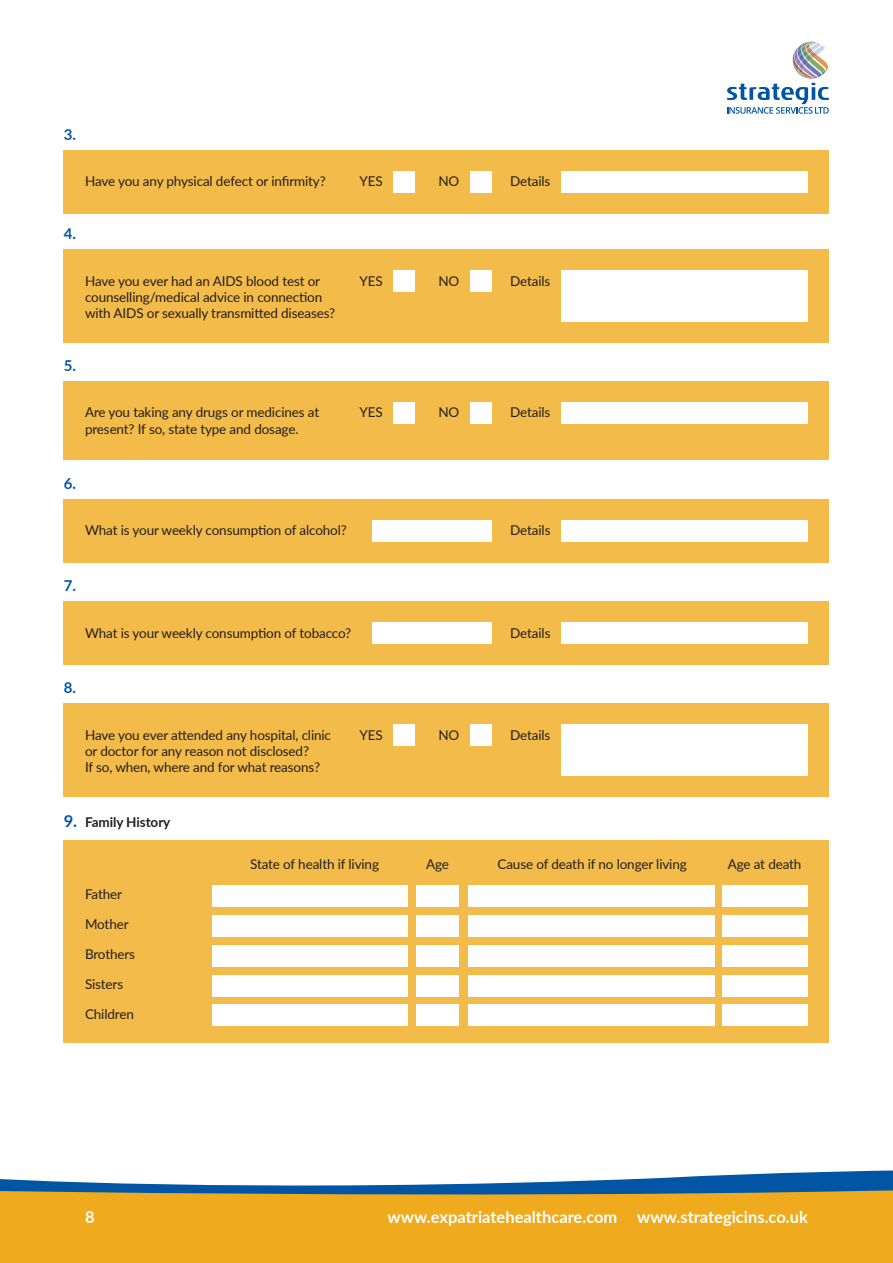
<style>
.page{position:relative;width:893px;height:1263px;background:#fff}
.page>*{position:absolute;margin:0;border:0;box-sizing:border-box;transform-origin:0 0}
.t1{font:700 16.5px "Lato";color:#fff}
.t2{font:700 15px "Lato";color:#0155a5}
.t3{font:13.5px/16.2px "Lato";letter-spacing:-.01em;color:#231f20}
.t4{font:700 13.5px "Lato";letter-spacing:-.005em;color:#231f20}
.s1{font-size:16.5px;color:#0155a5}
</style>
<div class="page">
<svg style="left:0;top:1170px;width:893px;height:16px"></svg>
<svg style="left:0;top:1186px;width:893px;height:77px;fill:#efaa1d"></svg>
<div style="left:64px;top:601px;width:765px;height:64px;background:#f2bb4a"></div>
<div style="left:372px;top:623px;width:119px;height:21px;background:#fff"></div>
<div style="left:561px;top:623px;width:247px;height:21px;background:#fff"></div>
<div style="left:64px;top:703px;width:765px;height:94px;background:#f2bb4a"></div>
<div style="left:393px;top:725px;width:22px;height:21px;background:#fff"></div>
<div style="left:470px;top:725px;width:21px;height:21px;background:#fff"></div>
<div style="left:561px;top:725px;width:247px;height:51px;background:#fff"></div>
<div style="left:64px;top:840px;width:765px;height:203px;background:#f2bb4a"></div>
<div style="left:417px;top:885px;width:42px;height:22px;background:#fff"></div>
<div style="left:468px;top:885px;width:246px;height:22px;background:#fff"></div>
<div style="left:723px;top:885px;width:85px;height:22px;background:#fff"></div>
<div style="left:213px;top:885px;width:195px;height:22px;background:#fff"></div>
<div style="left:417px;top:915px;width:42px;height:21px;background:#fff"></div>
<div style="left:468px;top:915px;width:246px;height:21px;background:#fff"></div>
<div style="left:723px;top:915px;width:85px;height:21px;background:#fff"></div>
<div style="left:213px;top:915px;width:195px;height:21px;background:#fff"></div>
<div style="left:417px;top:945px;width:42px;height:21px;background:#fff"></div>
<div style="left:468px;top:945px;width:246px;height:21px;background:#fff"></div>
<div style="left:723px;top:945px;width:85px;height:21px;background:#fff"></div>
<div style="left:213px;top:945px;width:195px;height:21px;background:#fff"></div>
<div style="left:417px;top:975px;width:42px;height:21px;background:#fff"></div>
<div style="left:468px;top:975px;width:246px;height:21px;background:#fff"></div>
<div style="left:723px;top:975px;width:85px;height:21px;background:#fff"></div>
<div style="left:213px;top:975px;width:195px;height:21px;background:#fff"></div>
<div style="left:417px;top:1005px;width:42px;height:21px;background:#fff"></div>
<div style="left:468px;top:1005px;width:246px;height:21px;background:#fff"></div>
<div style="left:723px;top:1005px;width:85px;height:21px;background:#fff"></div>
<div style="left:213px;top:1005px;width:195px;height:21px;background:#fff"></div>
<div style="left:64px;top:249px;width:765px;height:94px;background:#f2bb4a"></div>
<div style="left:393px;top:270px;width:22px;height:22px;background:#fff"></div>
<div style="left:470px;top:270px;width:21px;height:22px;background:#fff"></div>
<div style="left:561px;top:270px;width:247px;height:51px;background:#fff"></div>
<div style="left:64px;top:381px;width:765px;height:78px;background:#f2bb4a"></div>
<div style="left:393px;top:402px;width:22px;height:21px;background:#fff"></div>
<div style="left:470px;top:402px;width:21px;height:21px;background:#fff"></div>
<div style="left:561px;top:402px;width:247px;height:21px;background:#fff"></div>
<div style="left:64px;top:499px;width:765px;height:64px;background:#f2bb4a"></div>
<div style="left:372px;top:520px;width:119px;height:21px;background:#fff"></div>
<div style="left:561px;top:520px;width:247px;height:21px;background:#fff"></div>
<div style="left:64px;top:150px;width:765px;height:64px;background:#f2bb4a"></div>
<div style="left:393px;top:171px;width:22px;height:21px;background:#fff"></div>
<div style="left:470px;top:171px;width:21px;height:21px;background:#fff"></div>
<div style="left:561px;top:171px;width:247px;height:21px;background:#fff"></div>
<svg style="left:727px;top:42px;width:102px;height:72px"></svg>
<p class="t2" style="left:64px;top:123px;width:14px">3.</p>
<p class="t3" style="left:85px;top:173px;width:242px">Have you any physical defect or infirmity?</p>
<p class="t3" style="left:360px;top:173px;width:25px">YES</p>
<p class="t3" style="left:438px;top:173px;width:22px">NO</p>
<p class="t3" style="left:510px;top:173px;width:42px">Details</p>
<p class="t2" style="left:64px;top:222px;width:14px">4.</p>
<p class="t3" style="left:85px;top:272px;width:237px">Have you ever had an AIDS blood test or</p>
<p class="t3" style="left:360px;top:272px;width:25px">YES</p>
<p class="t3" style="left:438px;top:272px;width:22px">NO</p>
<p class="t3" style="left:510px;top:272px;width:42px">Details</p>
<p class="t3" style="left:85px;top:288px;width:252px">counselling/medical advice in connection with AIDS or sexually transmitted diseases?</p>
<p class="t2" style="left:64px;top:354px;width:14px">5.</p>
<p class="t3" style="left:85px;top:404px;width:236px">Are you taking any drugs or medicines at</p>
<p class="t3" style="left:360px;top:404px;width:25px">YES</p>
<p class="t3" style="left:438px;top:404px;width:22px">NO</p>
<p class="t3" style="left:510px;top:404px;width:42px">Details</p>
<p class="t3" style="left:85px;top:420px;width:215px">present? If so, state type and dosage.</p>
<p class="t2" style="left:64px;top:472px;width:14px">6.</p>
<p class="t3" style="left:85px;top:522px;width:263px">What is your weekly consumption of alcohol?</p>
<p class="t3" style="left:510px;top:522px;width:42px">Details</p>
<p class="t2" style="left:64px;top:575px;width:14px">7.</p>
<p class="t3" style="left:85px;top:624px;width:268px">What is your weekly consumption of tobacco?</p>
<p class="t3" style="left:510px;top:624px;width:42px">Details</p>
<p class="t2" style="left:64px;top:677px;width:14px">8.</p>
<p class="t3" style="left:85px;top:726px;width:248px">Have you ever attended any hospital, clinic</p>
<p class="t3" style="left:360px;top:726px;width:25px">YES</p>
<p class="t3" style="left:438px;top:726px;width:22px">NO</p>
<p class="t3" style="left:510px;top:726px;width:42px">Details</p>
<p class="t3" style="left:85px;top:742px;width:237px">or doctor for any reason not disclosed?<br>If so, when, where and for what reasons?</p>
<p class="t4" style="left:64px;top:812px;width:108px"><span class="s1">9.</span> Family History</p>
<p class="t3" style="left:85px;top:885px;width:39px">Father</p>
<p class="t3" style="left:85px;top:915px;width:45px">Mother</p>
<p class="t3" style="left:85px;top:945px;width:52px">Brothers</p>
<p class="t3" style="left:85px;top:975px;width:40px">Sisters</p>
<p class="t3" style="left:85px;top:1005px;width:50px">Children</p>
<p class="t3" style="left:250px;top:855px;width:130px">State of health if living</p>
<p class="t3" style="left:426px;top:855px;width:24px">Age</p>
<p class="t3" style="left:497px;top:855px;width:191px">Cause of death if no longer living</p>
<p class="t3" style="left:728px;top:855px;width:75px">Age at death</p>
<p class="t1" style="left:85px;top:1205px;width:11px">8</p>
<p class="t1" style="left:388px;top:1205px;width:422px">www.expatriatehealthcare.com www.strategicins.co.uk</p>
</div>
